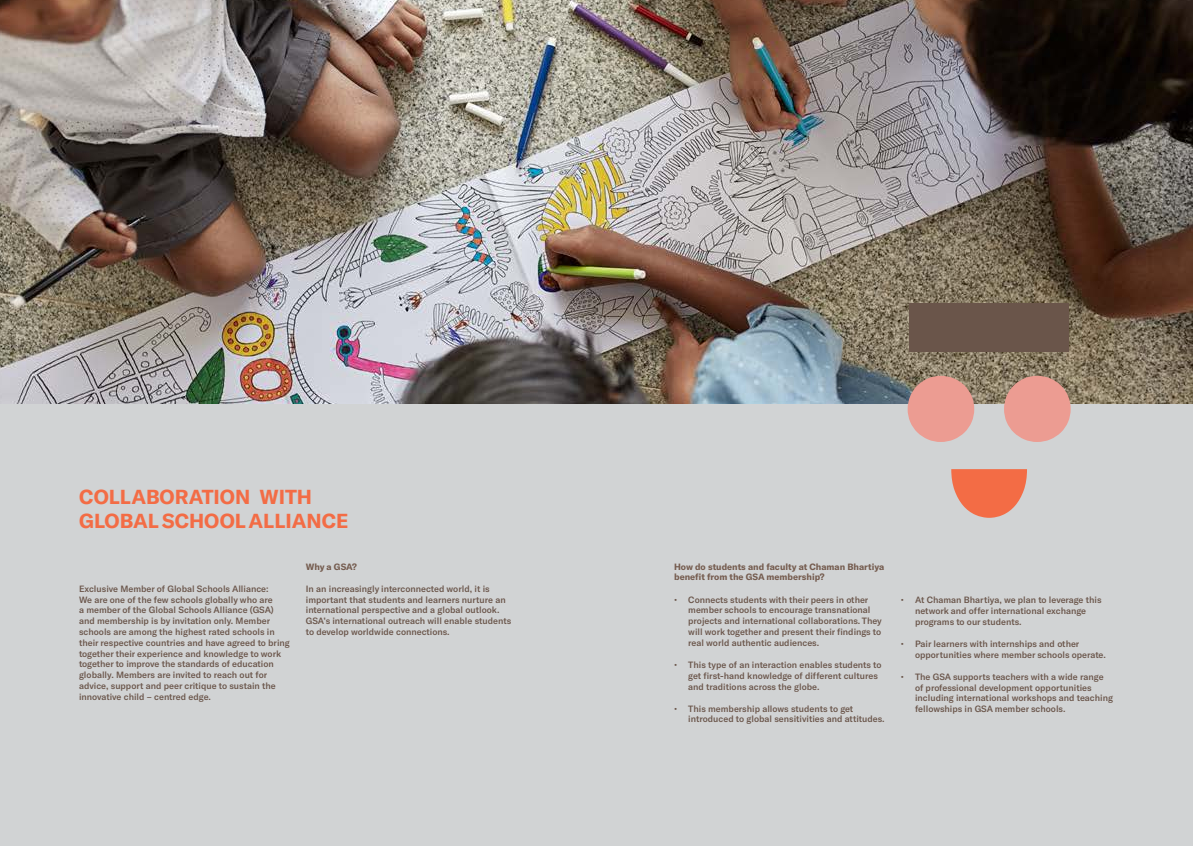
<style>
.page{position:relative;width:1193px;height:846px;background:#d1d3d4}
.page>*{position:absolute;margin:0;border:0;box-sizing:border-box;transform-origin:0 0}
.t1{font:700 20px/24px "GT America";color:#f36c45}
.t2{font:500 9px/10.8px "GT America";color:#6a554a}
.t3{font:700 9px/10.8px "GT America";color:#755c4f}
</style>
<div class="page">
<img style="left:0;top:0;width:1193px;height:403px">
<div style="left:909px;top:303px;width:160px;height:48px;background:#6a554a"></div>
<svg style="left:951px;top:469px;width:76px;height:49px"></svg>
<svg style="left:908px;top:376px;width:66px;height:66px;background:#dd9d93"></svg>
<svg style="left:1004px;top:376px;width:67px;height:66px;background:#de9e94"></svg>
<h1 class="t1" style="left:79px;top:485px;width:271px">COLLABORATION WITH<br>GLOBAL SCHOOL ALLIANCE</h1>
<p class="t2" style="left:79px;top:583px;width:212px">Exclusive Member of Global Schools Alliance:<br>We are one of the few schools globally who are<br>a member of the Global Schools Alliance (GSA) and membership is by invitation only. Member schools are among the highest rated schools in their respective countries and have agreed to bring together their experience and knowledge to work together to improve the standards of education globally. Members are invited to reach out for advice, support and peer critique to sustain the innovative child – centred edge.</p>
<p class="t3" style="left:306px;top:561px;width:53px">Why a GSA?</p>
<p class="t2" style="left:306px;top:583px;width:207px">In an increasingly interconnected world, it is important that students and learners nurture an international perspective and a global outlook.<br>GSA’s international outreach will enable students to develop worldwide connections.</p>
<p class="t3" style="left:674px;top:561px;width:212px">How do students and faculty at Chaman Bhartiya benefit from the GSA membership?</p>
<p class="t2" style="left:688px;top:594px;width:195px;text-indent:-14px">• Connects students with their peers in other member schools to encourage transnational projects and international collaborations. They will work together and present their findings to real world authentic audiences.</p>
<p class="t2" style="left:688px;top:659px;width:195px;text-indent:-14px">• This type of an interaction enables students to get first-hand knowledge of different cultures and traditions across the globe.</p>
<p class="t2" style="left:688px;top:703px;width:198px;text-indent:-14px">• This membership allows students to get introduced to global sensitivities and attitudes.</p>
<p class="t2" style="left:915px;top:594px;width:188px;text-indent:-14px">• At Chaman Bhartiya, we plan to leverage this network and offer international exchange programs to our students.</p>
<p class="t2" style="left:915px;top:638px;width:192px;text-indent:-14px">• Pair learners with internships and other opportunities where member schools operate.</p>
<p class="t2" style="left:915px;top:671px;width:199px;text-indent:-14px">• The GSA supports teachers with a wide range of professional development opportunities including international workshops and teaching fellowships in GSA member schools.</p>
</div>
